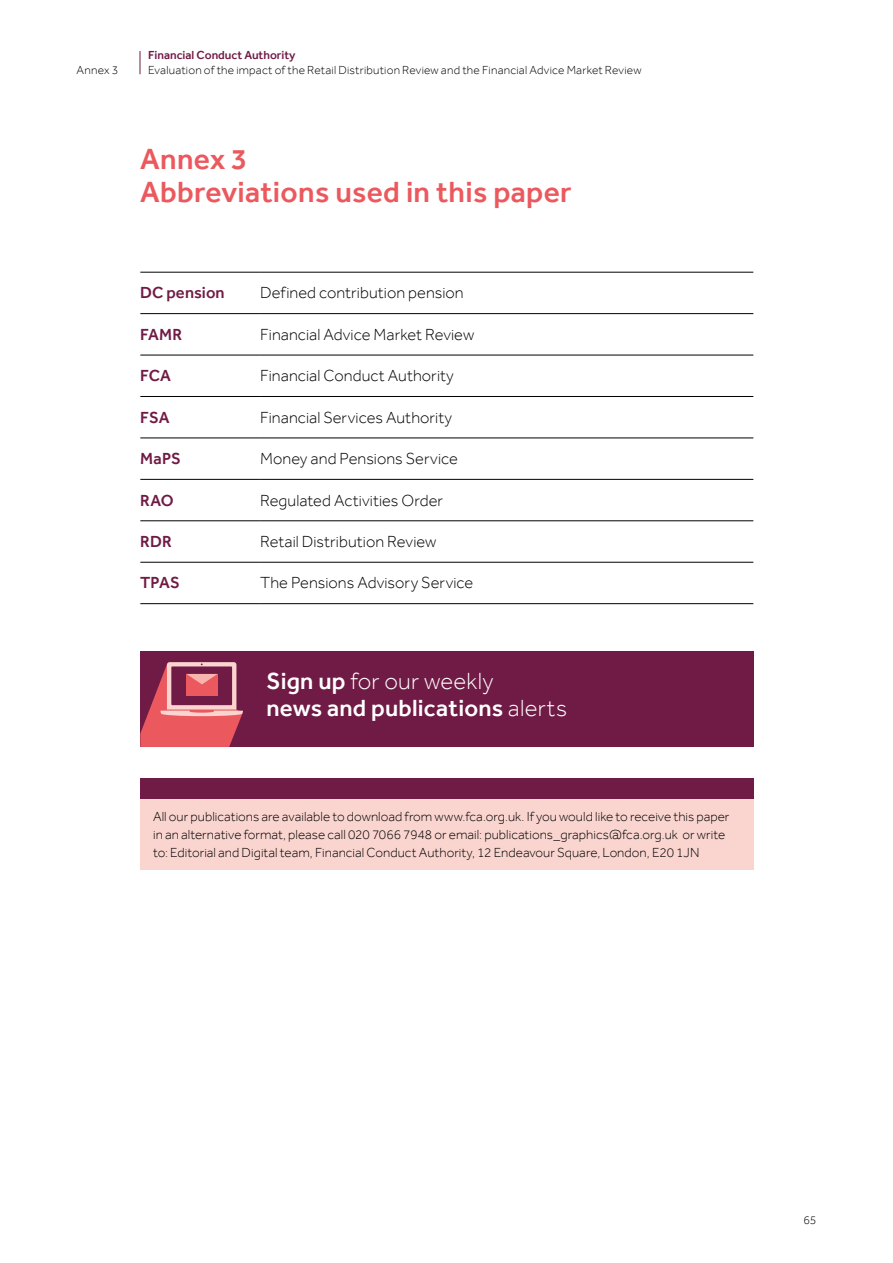
<style>
.page{position:relative;width:893px;height:1263px;background:#fff}
.page>*{position:absolute;margin:0;border:0;box-sizing:border-box;transform-origin:0 0}
.t1{font:500 30px/33px "Effra";letter-spacing:.01em;color:#eb595e}
.t2{font:500 24px/27px "Effra";letter-spacing:.01em;color:#fff}
.t3{font:300 16.5px "Effra";letter-spacing:.005em;color:#000}
.t4{font:500 16.5px "Effra";letter-spacing:.005em;color:#701b45}
.t5{font:300 13.5px/18px "Effra";letter-spacing:.005em;color:#000}
.t6{font:300 12px "Effra";letter-spacing:.02em;color:#000}
.t7{font:500 12px "Effra";color:#701b45}
.s1{font-weight:300}
</style>
<div class="page">
<div style="left:140px;top:778px;width:613px;height:21px;background:#701b45"></div>
<div style="left:140px;top:799px;width:613px;height:71px;background:#fad5cf"></div>
<svg style="left:140px;top:51px;width:1px;height:23px"></svg>
<hr style="left:140px;top:603px;width:120px;height:1px;background:#000">
<hr style="left:260px;top:603px;width:493px;height:1px;background:#000">
<hr style="left:140px;top:562px;width:120px;height:1px;background:#000">
<hr style="left:260px;top:562px;width:493px;height:1px;background:#000">
<hr style="left:140px;top:520px;width:120px;height:1px;background:#000">
<hr style="left:260px;top:520px;width:493px;height:1px;background:#000">
<hr style="left:140px;top:479px;width:120px;height:1px;background:#000">
<hr style="left:260px;top:479px;width:493px;height:1px;background:#000">
<hr style="left:140px;top:438px;width:120px;height:1px;background:#000">
<hr style="left:260px;top:438px;width:493px;height:1px;background:#000">
<hr style="left:140px;top:396px;width:120px;height:1px;background:#000">
<hr style="left:260px;top:396px;width:493px;height:1px;background:#000">
<hr style="left:140px;top:355px;width:120px;height:1px;background:#000">
<hr style="left:260px;top:355px;width:493px;height:1px;background:#000">
<hr style="left:140px;top:313px;width:120px;height:1px;background:#000">
<hr style="left:260px;top:313px;width:493px;height:1px;background:#000">
<hr style="left:140px;top:272px;width:120px;height:1px;background:#000">
<hr style="left:260px;top:272px;width:493px;height:1px;background:#000">
<div style="left:140px;top:652px;width:614px;height:95px;background:#701b45"></div>
<svg style="left:140px;top:662px;width:103px;height:85px"></svg>
<p class="t7" style="left:148px;top:48px;width:149px">Financial Conduct Authority</p>
<p class="t6" style="left:77px;top:63px;width:43px">Annex 3</p>
<p class="t6" style="left:148px;top:63px;width:495px">Evaluation of the impact of the Retail Distribution Review and the Financial Advice Market Review</p>
<h1 class="t1" style="left:140px;top:142px;width:433px">Annex 3<br>Abbreviations used in this paper</h1>
<p class="t4" style="left:140px;top:283px;width:86px">DC pension</p>
<p class="t3" style="left:260px;top:283px;width:205px">Defined contribution pension</p>
<p class="t4" style="left:140px;top:324px;width:43px">FAMR</p>
<p class="t3" style="left:260px;top:324px;width:216px">Financial Advice Market Review</p>
<p class="t4" style="left:140px;top:366px;width:32px">FCA</p>
<p class="t3" style="left:260px;top:366px;width:195px">Financial Conduct Authority</p>
<p class="t4" style="left:140px;top:407px;width:31px">FSA</p>
<p class="t3" style="left:260px;top:407px;width:194px">Financial Services Authority</p>
<p class="t4" style="left:140px;top:449px;width:42px">MaPS</p>
<p class="t3" style="left:260px;top:449px;width:199px">Money and Pensions Service</p>
<p class="t4" style="left:140px;top:490px;width:35px">RAO</p>
<p class="t3" style="left:260px;top:490px;width:185px">Regulated Activities Order</p>
<p class="t4" style="left:140px;top:532px;width:33px">RDR</p>
<p class="t3" style="left:260px;top:532px;width:178px">Retail Distribution Review</p>
<p class="t4" style="left:140px;top:573px;width:41px">TPAS</p>
<p class="t3" style="left:260px;top:573px;width:215px">The Pensions Advisory Service</p>
<h2 class="t2" style="left:266px;top:667px;width:302px">Sign up <span class="s1">for our weekly<br></span>news and publications <span class="s1">alerts</span></h2>
<p class="t5" style="left:153px;top:807px;width:578px">All our publications are available to download from www.fca.org.uk. If you would like to receive this paper in an alternative format, please call 020 7066 7948 or email: publications_graphics@fca.org.uk or write to: Editorial and Digital team, Financial Conduct Authority, 12 Endeavour Square, London, E20 1JN</p>
<p class="t6" style="left:803px;top:1213px;width:15px">65</p>
</div>
